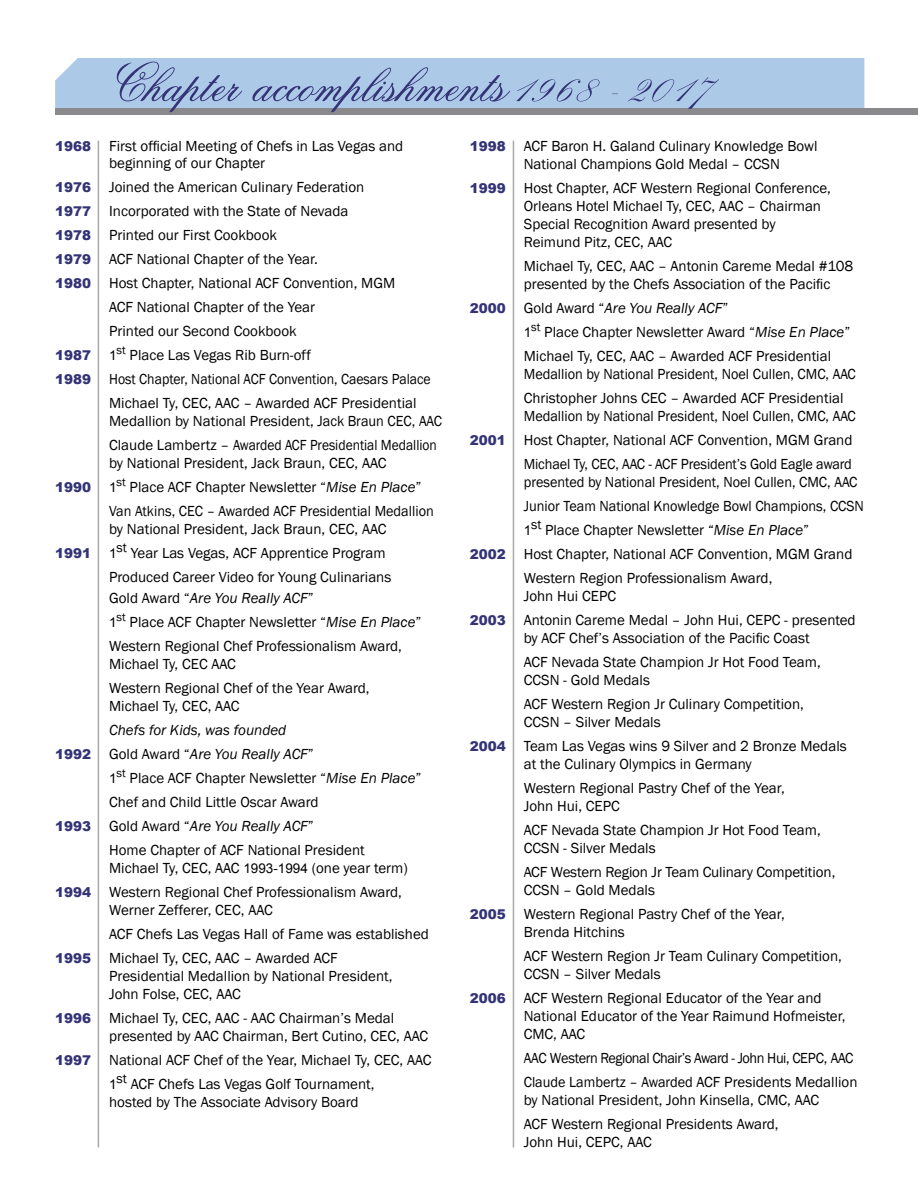
<style>
.page{position:relative;width:918px;height:1188px;background:#fff}
.page>*{position:absolute;margin:0;border:0;box-sizing:border-box;transform-origin:0 0}
.t1{font:54px "La Jolla ES";color:#333376}
.t2{font:15px/24px "Franklin Gothic";color:#000}
.t3{font:15px/24px "Franklin Gothic";color:#000;scale:.95 1}
.t4{font:italic 15px "Franklin Gothic";color:#000}
.t5{font:15px "Franklin Gothic";color:#000;scale:.92 1}
.t6{font:900 13.5px "Arial";color:#333376}
.s1{font-family:"Palace Script";font-size:67.5px}
.s2{font-family:"Arial";font-weight:900;font-size:13.5px;color:#333376}
.s3{font-style:italic}
.s4{font-family:"Arial";font-size:13.5px}
.s5{font-family:"Arial";font-weight:900;font-style:normal;font-size:13.5px;color:#333376}
.s6{font-style:normal}
</style>
<div class="page">
<div style="left:55px;top:58px;width:809px;height:50px;background:#adc9e8"></div>
<div style="left:55px;top:108px;width:863px;height:7px;background:#8a8a8d"></div>
<hr style="left:98px;top:141px;width:1px;height:1007px;background:#a7a9ac">
<hr style="left:513px;top:141px;width:1px;height:1007px;background:#a7a9ac">
<p class="t1" style="left:110px;top:49px;width:607px">Chapter accomplishments <span class="s1">1968 - 2017</span></p>
<p class="t2" style="left:524px;top:137px;width:295px;line-height:18px;text-indent:-54px"><span class="s2">1998</span> ACF Baron H. Galand Culinary Knowledge Bowl<br>National Champions Gold Medal – CCSN</p>
<p class="t2" style="left:524px;top:179px;width:309px;line-height:18px;text-indent:-54px"><span class="s2">1999</span> Host Chapter, ACF Western Regional Conference, Orleans Hotel Michael Ty, CEC, AAC – Chairman Special Recognition Award presented by Reimund Pitz, CEC, AAC</p>
<p class="t2" style="left:524px;top:257px;width:331px;line-height:18px">Michael Ty, CEC, AAC – Antonin Careme Medal #108 presented by the Chefs Association of the Pacific</p>
<p class="t2" style="left:524px;top:296px;width:328px;text-indent:-54px"><span class="s2">2000</span> Gold Award “<span class="s3">Are You Really ACF</span>”<br><span class="s4">1</span><sup>st</sup> Place Chapter Newsletter Award “<span class="s3">Mise En Place</span>”<br>Michael Ty, CEC, AAC – Awarded ACF Presidential</p>
<p class="t3" style="left:524px;top:362px;width:351px">Medallion by National President, Noel Cullen, CMC, AAC<br>Christopher Johns CEC – Awarded ACF Presidential</p>
<p class="t3" style="left:470px;top:404px;width:408px;text-align:right">Medallion by National President, Noel Cullen, CMC, AAC<br><span class="s2">2001</span> Host Chapter, National ACF Convention, MGM Grand<br>Michael Ty, CEC, AAC - ACF President’s Gold Eagle award</p>
<p class="t3" style="left:524px;top:470px;width:353px">presented by National President, Noel Cullen, CMC, AAC</p>
<p class="t3" style="left:524px;top:494px;width:360px">Junior Team National Knowledge Bowl Champions, CCSN</p>
<p class="t2" style="left:524px;top:518px;width:287px"><span class="s4">1</span><sup>st</sup> Place Chapter Newsletter “<span class="s3">Mise En Place</span>”</p>
<p class="t2" style="left:470px;top:542px;width:384px"><span class="s2">2002</span> Host Chapter, National ACF Convention, MGM Grand</p>
<p class="t2" style="left:524px;top:566px;width:250px">Western Region Professionalism Award,</p>
<p class="t2" style="left:470px;top:584px;width:387px;text-indent:54px">John Hui CEPC<br><span class="s2">2003</span> Antonin Careme Medal – John Hui, CEPC - presented</p>
<p class="t2" style="left:524px;top:626px;width:299px">by ACF Chef’s Association of the Pacific Coast<br>ACF Nevada State Champion Jr Hot Food Team,</p>
<p class="t2" style="left:524px;top:668px;width:282px">CCSN - Gold Medals<br>ACF Western Region Jr Culinary Competition,</p>
<p class="t2" style="left:470px;top:710px;width:378px;text-indent:54px">CCSN – Silver Medals<br><span class="s2">2004</span> Team Las Vegas wins 9 Silver and 2 Bronze Medals</p>
<p class="t2" style="left:524px;top:752px;width:262px">at the Culinary Olympics in Germany<br>Western Regional Pastry Chef of the Year,</p>
<p class="t2" style="left:524px;top:794px;width:299px">John Hui, CEPC<br>ACF Nevada State Champion Jr Hot Food Team,</p>
<p class="t2" style="left:524px;top:836px;width:313px">CCSN - Silver Medals<br>ACF Western Region Jr Team Culinary Competition,</p>
<p class="t2" style="left:470px;top:878px;width:316px;text-indent:54px">CCSN – Gold Medals<br><span class="s2">2005</span> Western Regional Pastry Chef of the Year,</p>
<p class="t2" style="left:524px;top:920px;width:320px">Brenda Hitchins<br>ACF Western Region Jr Team Culinary Competition,</p>
<p class="t2" style="left:470px;top:962px;width:353px;text-indent:54px">CCSN – Silver Medals<br><span class="s2">2006</span> ACF Western Regional Educator of the Year and</p>
<p class="t2" style="left:524px;top:1007px;width:323px;line-height:18px">National Educator of the Year Raimund Hofmeister,<br>CMC, AAC</p>
<p class="t3" style="left:524px;top:1046px;width:353px">AAC Western Regional Chair’s Award - John Hui, CEPC, AAC<br>Claude Lambertz – Awarded ACF Presidents Medallion</p>
<p class="t2" style="left:524px;top:1088px;width:297px">by National President, John Kinsella, CMC, AAC<br>ACF Western Regional Presidents Award,</p>
<p class="t2" style="left:524px;top:1130px;width:129px">John Hui, CEPC, AAC</p>
<p class="t2" style="left:109px;top:138px;width:296px;line-height:16.5px;text-indent:-54px"><span class="s2">1968</span> First official Meeting of Chefs in Las Vegas and beginning of our Chapter</p>
<p class="t2" style="left:55px;top:175px;width:311px"><span class="s2">1976</span> Joined the American Culinary Federation</p>
<p class="t2" style="left:55px;top:199px;width:295px"><span class="s2">1977</span> Incorporated with the State of Nevada</p>
<p class="t2" style="left:55px;top:223px;width:223px"><span class="s2">1978</span> Printed our First Cookbook</p>
<p class="t2" style="left:55px;top:247px;width:264px"><span class="s2">1979</span> ACF National Chapter of the Year.</p>
<p class="t2" style="left:55px;top:271px;width:342px"><span class="s2">1980</span> Host Chapter, National ACF Convention, MGM</p>
<p class="t2" style="left:109px;top:295px;width:207px">ACF National Chapter of the Year</p>
<p class="t2" style="left:109px;top:319px;width:189px">Printed our Second Cookbook</p>
<p class="t6" style="left:55px;top:345px;width:38px">1987</p>
<p class="t2" style="left:109px;top:343px;width:203px"><span class="s4">1</span><sup>st</sup> Place Las Vegas Rib Burn-off</p>
<p class="t5" style="left:55px;top:369px;width:410px"><span class="s2">1989</span> Host Chapter, National ACF Convention, Caesars Palace</p>
<p class="t2" style="left:109px;top:391px;width:309px">Michael Ty, CEC, AAC – Awarded ACF Presidential</p>
<p class="t2" style="left:109px;top:409px;width:335px">Medallion by National President, Jack Braun CEC, AAC<br>Claude Lambertz – Awarded ACF Presidential Medallion</p>
<p class="t2" style="left:109px;top:451px;width:279px">by National President, Jack Braun, CEC, AAC</p>
<p class="t6" style="left:55px;top:477px;width:38px">1990</p>
<p class="t2" style="left:109px;top:475px;width:326px"><span class="s4">1</span><sup>st</sup> Place ACF Chapter Newsletter “<span class="s3">Mise En Place</span>”<br>Van Atkins, CEC – Awarded ACF Presidential Medallion</p>
<p class="t2" style="left:109px;top:517px;width:279px">by National President, Jack Braun, CEC, AAC</p>
<p class="t6" style="left:55px;top:543px;width:38px">1991</p>
<p class="t2" style="left:109px;top:541px;width:284px"><span class="s4">1</span><sup>st</sup> Year Las Vegas, ACF Apprentice Program<br>Produced Career Video for Young Culinarians</p>
<p class="t2" style="left:109px;top:586px;width:314px">Gold Award “<span class="s3">Are You Really ACF</span>”<br><span class="s4">1</span><sup>st</sup> Place ACF Chapter Newsletter “<span class="s3">Mise En Place</span>”<br>Western Regional Chef Professionalism Award,</p>
<p class="t2" style="left:109px;top:652px;width:262px">Michael Ty, CEC AAC<br>Western Regional Chef of the Year Award,</p>
<p class="t2" style="left:109px;top:694px;width:132px">Michael Ty, CEC, AAC</p>
<p class="t4" style="left:109px;top:720px;width:179px">Chefs for Kids, was founded</p>
<p class="t4" style="left:55px;top:744px;width:260px"><span class="s5">1992</span> <span class="s6">Gold Award “</span>Are You Really ACF<span class="s6">”</span></p>
<p class="t2" style="left:109px;top:766px;width:314px"><span class="s4">1</span><sup>st</sup> Place ACF Chapter Newsletter “<span class="s3">Mise En Place</span>”</p>
<p class="t2" style="left:109px;top:790px;width:211px">Chef and Child Little Oscar Award</p>
<p class="t4" style="left:55px;top:816px;width:260px"><span class="s5">1993</span> <span class="s6">Gold Award “</span>Are You Really ACF<span class="s6">”</span></p>
<p class="t2" style="left:109px;top:838px;width:257px">Home Chapter of ACF National President</p>
<p class="t2" style="left:55px;top:856px;width:354px;text-indent:54px">Michael Ty, CEC, AAC <span class="s4">1993-1994</span> (one year term)<br><span class="s2">1994</span> Western Regional Chef Professionalism Award,</p>
<p class="t2" style="left:109px;top:898px;width:165px">Werner Zefferer, CEC, AAC</p>
<p class="t2" style="left:109px;top:922px;width:321px">ACF Chefs Las Vegas Hall of Fame was established</p>
<p class="t2" style="left:55px;top:946px;width:284px"><span class="s2">1995</span> Michael Ty, CEC, AAC – Awarded ACF</p>
<p class="t2" style="left:109px;top:967px;width:285px;line-height:18px">Presidential Medallion by National President,<br>John Folse, CEC, AAC</p>
<p class="t2" style="left:109px;top:1009px;width:320px;line-height:18px;text-indent:-54px"><span class="s2">1996</span> Michael Ty, CEC, AAC - AAC Chairman’s Medal presented by AAC Chairman, Bert Cutino, CEC, AAC</p>
<p class="t2" style="left:55px;top:1048px;width:378px;text-align:center"><span class="s2">1997</span> National ACF Chef of the Year, Michael Ty, CEC, AAC<br><span class="s4">1</span><sup>st</sup> ACF Chefs Las Vegas Golf Tournament,</p>
<p class="t2" style="left:109px;top:1090px;width:251px">hosted by The Associate Advisory Board</p>
</div>
